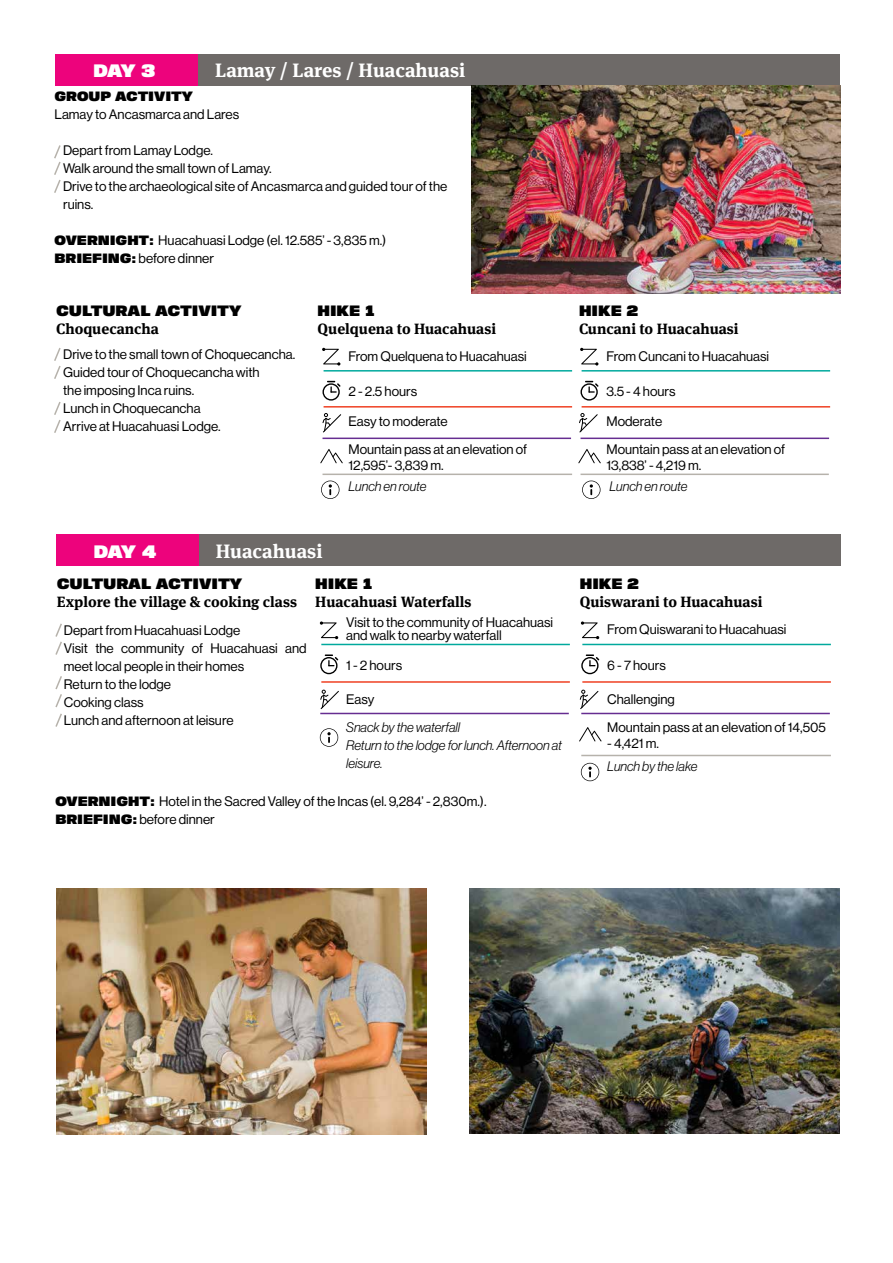
<style>
.page{position:relative;width:893px;height:1263px;background:#fff}
.page>*{position:absolute;margin:0;border:0;box-sizing:border-box;transform-origin:0 0}
.t1{font:700 19.5px "Meta Serif";color:#fff}
.t2{font:18px "ATC Duel V8";letter-spacing:-.065em;color:#fff}
.t3{font:700 15px "Meta Serif";color:#000}
.t4{font:15px "ATC Duel V8";color:#000}
.t5{font:13.5px/18px "Haas Grot Disp 55 Roman";color:#000}
.t6{font:italic 300 13.5px/18px "Haas Grot Disp 46";color:#000}
.t7{font:13.5px "ATC Duel V8";color:#000}
.s1{font-family:"ATC Duel V8"}
</style>
<div class="page">
<img style="left:469px;top:888px;width:371px;height:245px">
<img style="left:57px;top:889px;width:369px;height:245px">
<div style="left:56px;top:535px;width:785px;height:31px;background:#6e6a68"></div>
<div style="left:56px;top:535px;width:143px;height:31px;background:#ed037c"></div>
<svg style="left:320px;top:621px;width:18px;height:18px"></svg>
<svg style="left:581px;top:621px;width:18px;height:18px"></svg>
<svg style="left:320px;top:654px;width:18px;height:20px"></svg>
<svg style="left:581px;top:654px;width:18px;height:20px"></svg>
<svg style="left:320px;top:690px;width:19px;height:19px"></svg>
<svg style="left:580px;top:690px;width:18px;height:19px"></svg>
<hr style="left:321px;top:644px;width:249px;height:1px;background:#00a99d">
<hr style="left:582px;top:644px;width:249px;height:1px;background:#00a99d">
<hr style="left:321px;top:681px;width:249px;height:2px;background:#ef4123">
<hr style="left:582px;top:681px;width:249px;height:2px;background:#ef4123">
<hr style="left:320px;top:713px;width:249px;height:1px;background:#662d91">
<hr style="left:581px;top:713px;width:249px;height:1px;background:#662d91">
<hr style="left:581px;top:755px;width:250px;height:1px;background:#b6b2ab">
<svg style="left:579px;top:727px;width:23px;height:14px"></svg>
<svg style="left:55px;top:623px;width:7px;height:32px"></svg>
<svg style="left:55px;top:676px;width:7px;height:51px"></svg>
<svg style="left:320px;top:728px;width:18px;height:19px"></svg>
<svg style="left:581px;top:763px;width:18px;height:18px"></svg>
<div style="left:55px;top:54px;width:785px;height:31px;background:#6e6a68"></div>
<div style="left:55px;top:54px;width:143px;height:31px;background:#ed037c"></div>
<svg style="left:54px;top:348px;width:7px;height:31px"></svg>
<svg style="left:54px;top:402px;width:7px;height:31px"></svg>
<svg style="left:54px;top:145px;width:7px;height:48px"></svg>
<svg style="left:322px;top:348px;width:18px;height:18px"></svg>
<svg style="left:580px;top:348px;width:18px;height:18px"></svg>
<svg style="left:322px;top:381px;width:19px;height:20px"></svg>
<svg style="left:580px;top:381px;width:19px;height:20px"></svg>
<svg style="left:322px;top:413px;width:19px;height:19px"></svg>
<svg style="left:579px;top:413px;width:19px;height:19px"></svg>
<hr style="left:324px;top:370px;width:248px;height:2px;background:#00a99d">
<hr style="left:582px;top:370px;width:248px;height:2px;background:#00a99d">
<hr style="left:324px;top:406px;width:248px;height:2px;background:#ef4123">
<hr style="left:582px;top:406px;width:248px;height:2px;background:#ef4123">
<hr style="left:322px;top:438px;width:249px;height:1px;background:#662d91">
<hr style="left:580px;top:438px;width:249px;height:1px;background:#662d91">
<hr style="left:322px;top:474px;width:250px;height:1px;background:#b6b2ab">
<hr style="left:580px;top:474px;width:249px;height:1px;background:#b6b2ab">
<svg style="left:320px;top:449px;width:23px;height:14px"></svg>
<svg style="left:578px;top:449px;width:23px;height:14px"></svg>
<svg style="left:321px;top:481px;width:18px;height:18px"></svg>
<svg style="left:582px;top:481px;width:18px;height:18px"></svg>
<img style="left:471px;top:85px;width:369px;height:209px">
<h2 class="t2" style="left:93px;top:60px;width:64px">DAY 3</h2>
<h1 class="t1" style="left:215px;top:58px;width:252px">Lamay / Lares / Huacahuasi</h1>
<p class="t7" style="left:55px;top:88px;width:140px">GROUP ACTIVITY</p>
<p class="t5" style="left:55px;top:105px;width:186px">Lamay to Ancasmarca and Lares</p>
<p class="t5" style="left:63px;top:141px;width:386px">Depart from Lamay Lodge.<br>Walk around the small town of Lamay.<br>Drive to the archaeological site of Ancasmarca and guided tour of the ruins.</p>
<p class="t5" style="left:55px;top:231px;width:333px"><span class="s1">OVERNIGHT:</span> Huacahuasi Lodge (el. 12.585’ - 3,835 m.)<br><span class="s1">BRIEFING:</span> before dinner</p>
<p class="t4" style="left:56px;top:302px;width:187px">CULTURAL ACTIVITY</p>
<p class="t3" style="left:56px;top:320px;width:104px">Choquecancha</p>
<p class="t4" style="left:318px;top:302px;width:59px">HIKE 1</p>
<p class="t3" style="left:318px;top:320px;width:180px">Quelquena to Huacahuasi</p>
<p class="t4" style="left:579px;top:302px;width:61px">HIKE 2</p>
<p class="t3" style="left:579px;top:320px;width:161px">Cuncani to Huacahuasi</p>
<p class="t5" style="left:63px;top:346px;width:234px">Drive to the small town of Choquecancha.<br>Guided tour of Choquecancha with<br>the imposing Inca ruins.<br>Lunch in Choquecancha<br>Arrive at Huacahuasi Lodge.</p>
<p class="t5" style="left:348px;top:347px;width:180px">From Quelquena to Huacahuasi</p>
<p class="t5" style="left:606px;top:347px;width:164px">From Cuncani to Huacahuasi</p>
<p class="t5" style="left:348px;top:382px;width:70px">2 - 2.5 hours</p>
<p class="t5" style="left:348px;top:412px;width:101px">Easy to moderate</p>
<p class="t5" style="left:606px;top:382px;width:71px">3.5 - 4 hours</p>
<p class="t5" style="left:606px;top:412px;width:57px">Moderate</p>
<h2 class="t2" style="left:93px;top:540px;width:65px">DAY 4</h2>
<h1 class="t1" style="left:216px;top:539px;width:108px">Huacahuasi</h1>
<p class="t5" style="left:348px;top:441px;width:180px;line-height:16.5px">Mountain pass at an elevation of<br>12,595’- 3,839 m.</p>
<p class="t6" style="left:348px;top:477px;width:80px">Lunch en route</p>
<p class="t6" style="left:609px;top:477px;width:80px">Lunch en route</p>
<p class="t5" style="left:606px;top:441px;width:180px;line-height:16.5px">Mountain pass at an elevation of<br>13,838’ - 4,219 m.</p>
<p class="t4" style="left:57px;top:574px;width:187px">CULTURAL ACTIVITY</p>
<p class="t3" style="left:57px;top:592px;width:242px">Explore the village &amp; cooking class</p>
<p class="t4" style="left:315px;top:574px;width:59px">HIKE 1</p>
<p class="t3" style="left:315px;top:592px;width:158px">Huacahuasi Waterfalls</p>
<p class="t5" style="left:64px;top:621px;width:244px">Depart from Huacahuasi Lodge<br>Visit the community of Huacahuasi and meet local people in their homes<br>Return to the lodge<br>Cooking class<br>Lunch and afternoon at leisure</p>
<p class="t5" style="left:346px;top:615px;width:208px;line-height:13.5px">Visit to the community of Huacahuasi and walk to nearby waterfall</p>
<p class="t6" style="left:346px;top:718px;width:217px">Snack by the waterfall<br>Return to the lodge for lunch. Afternoon at leisure.</p>
<p class="t5" style="left:346px;top:656px;width:57px">1 - 2 hours</p>
<p class="t5" style="left:346px;top:690px;width:30px">Easy</p>
<p class="t5" style="left:55px;top:792px;width:433px"><span class="s1">OVERNIGHT:</span> Hotel in the Sacred Valley of the Incas (el. 9,284’ - 2,830m.).<br><span class="s1">BRIEFING:</span> before dinner</p>
<p class="t4" style="left:580px;top:574px;width:61px">HIKE 2</p>
<p class="t3" style="left:580px;top:592px;width:184px">Quiswarani to Huacahuasi</p>
<p class="t5" style="left:607px;top:621px;width:181px">From Quiswarani to Huacahuasi</p>
<p class="t5" style="left:607px;top:656px;width:60px">6 - 7 hours</p>
<p class="t5" style="left:607px;top:685px;width:220px;line-height:27.9px">Challenging<br>Mountain pass at an elevation of 14,505</p>
<p class="t5" style="left:607px;top:735px;width:53px">- 4,421 m.</p>
<p class="t6" style="left:607px;top:757px;width:92px">Lunch by the lake</p>
</div>
